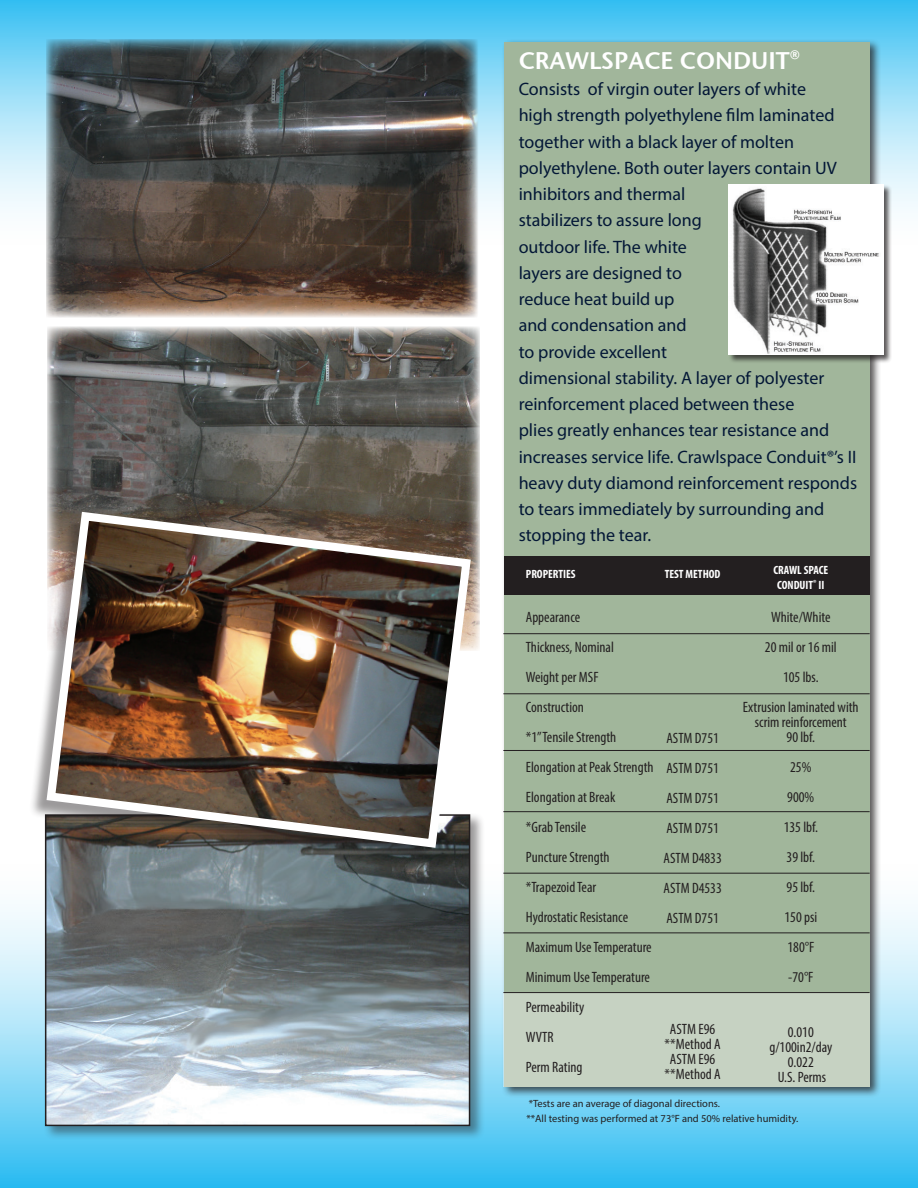
<style>
.page{position:relative;width:918px;height:1188px;background:#fff}
.page>*{position:absolute;margin:0;border:0;box-sizing:border-box;transform-origin:0 0}
.t1{font:24px "Stone Sans Sem ITCTT Semi";color:#fff}
.t2{font:18px/26.2px "Myriad Pro";color:#031736}
.t3{font:condensed 15px/30px "Myriad Pro";color:#231f20;text-align:center}
.t4{font:700 condensed 12px/15px "Myriad Pro";color:#fff;text-align:center}
.t5{font:10.5px/15px "Myriad Pro";color:#231f20}
</style>
<div class="page">
<svg style="left:0;top:907px;width:918px;height:281px;background:#65cdf4"></svg>
<svg style="left:0;top:0;width:918px;height:219px;background:#6fd0f5"></svg>
<div style="left:501px;top:39px;width:380px;height:1059px;background:#231f20;opacity:.75"></div>
<div style="left:504px;top:42px;width:366px;height:1044px;background:#a1b69b"></div>
<div style="left:504px;top:557px;width:366px;height:38px;background:#231f20"></div>
<div style="left:728px;top:184px;width:164px;height:180px;background:#231f20;opacity:.75"></div>
<img style="left:729px;top:184px;width:154px;height:171px">
<hr style="left:503px;top:633px;width:367px;height:1px;background:#231f20">
<hr style="left:503px;top:693px;width:367px;height:1px;background:#231f20">
<hr style="left:503px;top:750px;width:367px;height:1px;background:#231f20">
<hr style="left:503px;top:811px;width:367px;height:1px;background:#231f20">
<hr style="left:503px;top:873px;width:367px;height:1px;background:#231f20">
<hr style="left:503px;top:933px;width:367px;height:1px;background:#231f20">
<div style="left:504px;top:992px;width:366px;height:94px;background:#c6d2c2"></div>
<hr style="left:503px;top:992px;width:367px;height:1px;background:#231f20">
<div style="left:43px;top:813px;width:442px;height:328px;background:#231f20;opacity:.46"></div>
<img style="left:48px;top:866px;width:419px;height:257px">
<div style="left:45px;top:814px;width:425px;height:312px;border:2px solid #231f20"></div>
<img style="left:46px;top:39px;width:432px;height:279px">
<img style="left:47px;top:327px;width:433px;height:323px">
<div style="left:28px;top:515px;width:440px;height:351px;background:#231f20;opacity:.45"></div>
<img style="left:42px;top:507px;width:433px;height:345px">
<h1 class="t1" style="left:519px;top:40px;width:283px">CRAWLSPACE CONDUIT®</h1>
<p class="t2" style="left:519px;top:76px;width:340px">Consists of virgin outer layers of white<br>high strength polyethylene film laminated together with a black layer of molten polyethylene. Both outer layers contain UV inhibitors and thermal<br>stabilizers to assure long<br>outdoor life. The white<br>layers are designed to<br>reduce heat build up<br>and condensation and<br>to provide excellent<br>dimensional stability. A layer of polyester reinforcement placed between these<br>plies greatly enhances tear resistance and increases service life. Crawlspace Conduit®’s II heavy duty diamond reinforcement responds to tears immediately by surrounding and stopping the tear.</p>
<p class="t4" style="left:526px;top:566px;width:51px">PROPERTIES</p>
<p class="t3" style="left:526px;top:602px;width:129px;text-align:left">Appearance<br>Thickness, Nominal<br>Weight per MSF<br>Construction<br>*1” Tensile Strength<br>Elongation at Peak Strength<br>Elongation at Break<br>*Grab Tensile<br>Puncture Strength *Trapezoid Tear<br>Hydrostatic Resistance<br>Maximum Use Temperature<br>Minimum Use Temperature<br>Permeability<br>WVTR<br>Perm Rating</p>
<p class="t4" style="left:665px;top:566px;width:57px">TEST METHOD</p>
<p class="t3" style="left:664px;top:722px;width:60px;text-align:left">ASTM D751<br>ASTM D751<br>ASTM D751<br>ASTM D751<br>ASTM D4833<br>ASTM D4533<br>ASTM D751</p>
<p class="t3" style="left:665px;top:1021px;width:58px;line-height:15px">ASTM E96 **Method A<br>ASTM E96 **Method A</p>
<p class="t4" style="left:773px;top:562px;width:56px">CRAWL SPACE<br>CONDUIT<sup>®</sup> II</p>
<p class="t3" style="left:743px;top:602px;width:117px">White/White<br>20 mil or 16 mil<br>105 lbs.<br>Extrusion laminated with</p>
<p class="t3" style="left:755px;top:714px;width:93px;line-height:15px">scrim reinforcement<br>90 lbf.</p>
<p class="t3" style="left:784px;top:752px;width:36px">25%<br>900%<br>135 lbf.<br>39 lbf.<br>95 lbf.<br>150 psi<br>180°F -70°F</p>
<p class="t3" style="left:769px;top:1024px;width:64px;line-height:15px">0.010 g/100in2/day<br>0.022<br>U.S. Perms</p>
<p class="t5" style="left:526px;top:1096px;width:273px">*Tests are an average of diagonal directions.<br>**All testing was performed at 73°F and 50% relative humidity.</p>
</div>
